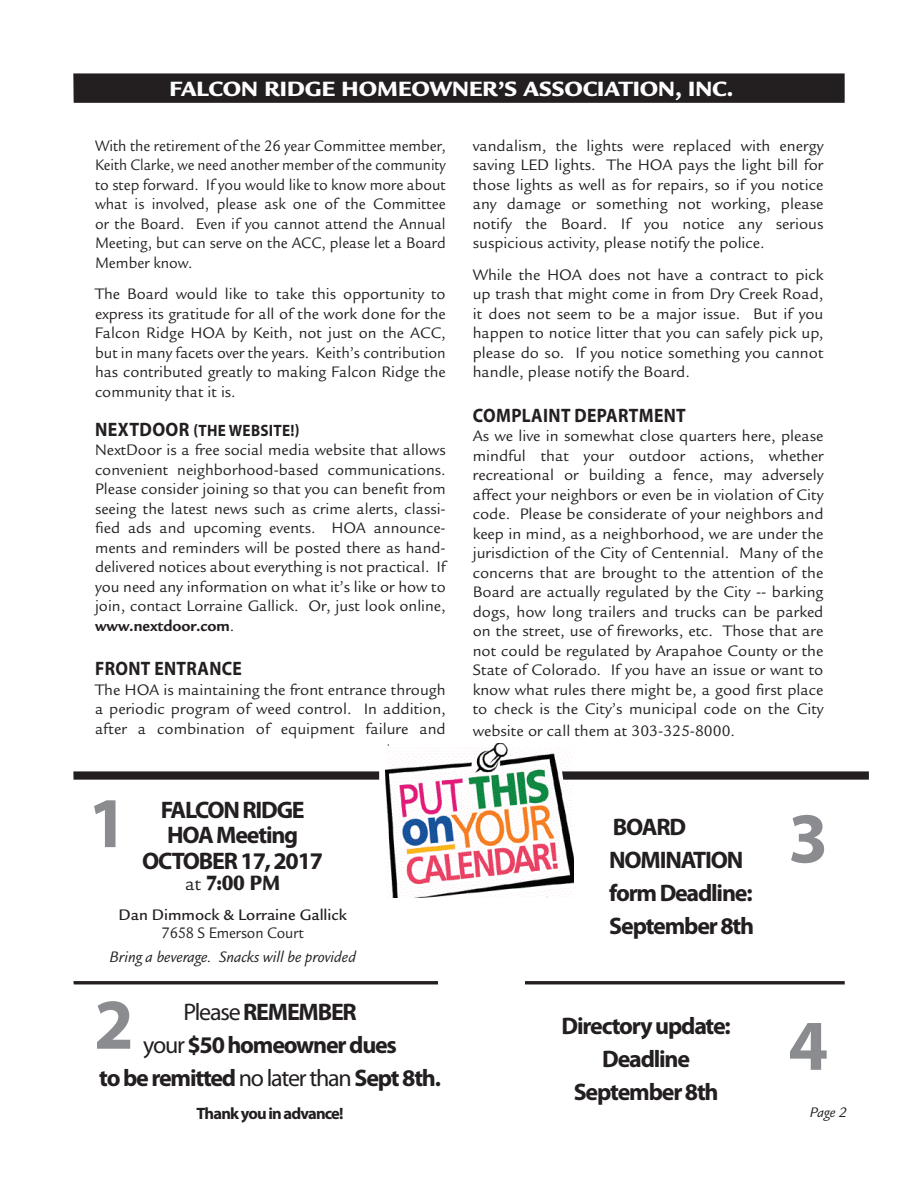
<style>
.page{position:relative;width:918px;height:1188px;background:#fff}
.page>*{position:absolute;margin:0;border:0;box-sizing:border-box;transform-origin:0 0}
.t1{font:700 72px "Myriad Pro";color:#8a8c8f}
.t2{font:700 24px/33px "Myriad Pro";letter-spacing:-.05em;color:#231f20;text-align:center}
.t3{font:900 22.5px "Legacy Sans";color:#fff}
.t4{font:900 22.5px "Legacy Sans";color:#231f20;scale:.87 1}
.t5{font:700 19.5px "Myriad Pro";letter-spacing:.02em;color:#231f20;scale:.9 1}
.t6{font:16.5px/19.5px "Legacy Sans";color:#231f20;text-align:justify}
.t7{font:16.5px/19.5px "Legacy Sans";color:#231f20;text-align:justify;scale:.94 1}
.t8{font:italic 16.5px "Legacy Sans";color:#231f20}
.t9{font:500 16.5px "Legacy Sans";color:#231f20}
.t10{font:700 16.5px "Myriad Pro";letter-spacing:.02em;color:#231f20;scale:.92 1}
.t11{font:700 16.5px "Myriad Pro";letter-spacing:-.05em;color:#231f20}
.t12{font:16.5px "Legacy Sans";color:#231f20;scale:.93 1}
.t13{font:italic 15px "Legacy Sans";color:#231f20}
.s1{font-size:19.5px}
.s2{font-weight:700}
.s3{font-weight:400;font-size:19.5px}
.s4{font-weight:400}
</style>
<div class="page">
<div style="left:73px;top:73px;width:772px;height:30px;background:#231f20"></div>
<img style="left:385px;top:743px;width:188px;height:155px">
<hr style="left:73px;top:981px;width:772px;height:3px;background:#231f20">
<svg style="left:562px;top:771px;width:307px;height:9px;background:#363233"></svg>
<div style="left:73px;top:771px;width:306px;height:9px;background:#231f20"></div>
<div style="left:438px;top:972px;width:87px;height:27px;background:#fff"></div>
<h3 class="t3" style="left:169px;top:75px;width:565px">FALCON RIDGE HOMEOWNER’S ASSOCIATION, INC.</h3>
<p class="t7" style="left:95px;top:136px;width:375px">With the retirement of the 26 year Committee member, Keith Clarke, we need another member of the community to step forward. If you would like to know more about what is involved, please ask one of the Committee or the Board. Even if you cannot attend the Annual Meeting, but can serve on the ACC, please let a Board Member know.</p>
<p class="t6" style="left:95px;top:285px;width:352px">The Board would like to take this opportunity to express its gratitude for all of the work done for the Falcon Ridge HOA by Keith, not just on the ACC, but in many facets over the years. Keith’s contribution has contributed greatly to making Falcon Ridge the community that it is.</p>
<p class="t10" style="left:95px;top:420px;width:224px"><span class="s1">NEXTDOOR</span> (THE WEBSITE!)</p>
<p class="t6" style="left:95px;top:441px;width:352px">NextDoor is a free social media website that allows convenient neighborhood-based communications.<br>Please consider joining so that you can benefit from seeing the latest news such as crime alerts, classi&shy;fied ads and upcoming events. HOA announce&shy;ments and reminders will be posted there as hand&shy;delivered notices about everything is not practical. If you need any information on what it’s like or how to join, contact Lorraine Gallick. Or, just look online, <span class="s2">www.nextdoor.com</span>.</p>
<p class="t5" style="left:95px;top:656px;width:165px">FRONT ENTRANCE</p>
<p class="t6" style="left:95px;top:680px;width:352px">The HOA is maintaining the front entrance through a periodic program of weed control. In addition, after a combination of equipment failure and</p>
<p class="t6" style="left:473px;top:136px;width:352px">vandalism, the lights were replaced with energy saving LED lights. The HOA pays the light bill for those lights as well as for repairs, so if you notice any damage or something not working, please notify the Board. If you notice any serious suspicious activity, please notify the police.</p>
<p class="t6" style="left:473px;top:265px;width:352px">While the HOA does not have a contract to pick up trash that might come in from Dry Creek Road, it does not seem to be a major issue. But if you happen to notice litter that you can safely pick up, please do so. If you notice something you cannot handle, please notify the Board.</p>
<p class="t5" style="left:473px;top:403px;width:238px">COMPLAINT DEPARTMENT</p>
<p class="t6" style="left:473px;top:427px;width:352px">As we live in somewhat close quarters here, please mindful that your outdoor actions, whether recreational or building a fence, may adversely affect your neighbors or even be in violation of City code. Please be considerate of your neighbors and keep in mind, as a neighborhood, we are under the jurisdiction of the City of Centennial. Many of the concerns that are brought to the attention of the Board are actually regulated by the City -- barking dogs, how long trailers and trucks can be parked on the street, use of fireworks, etc. Those that are not could be regulated by Arapahoe County or the State of Colorado. If you have an issue or want to know what rules there might be, a good first place to check is the City’s municipal code on the City</p>
<p class="t6" style="left:473px;top:721px;width:264px">website or call them at 303-325-8000.</p>
<h1 class="t1" style="left:88px;top:776px;width:41px">1</h1>
<h2 class="t2" style="left:142px;top:796px;width:182px;line-height:25.5px">FALCON RIDGE<br>HOA Meeting<br>OCTOBER 17, 2017</h2>
<h3 class="t4" style="left:185px;top:870px;width:111px"><span class="s3">at</span> 7:00 PM</h3>
<p class="t9" style="left:119px;top:906px;width:230px">Dan Dimmock &amp; Lorraine Gallick</p>
<p class="t12" style="left:162px;top:924px;width:154px">7658 S Emerson Court</p>
<p class="t8" style="left:109px;top:948px;width:248px">Bring a beverage. Snacks will be provided</p>
<h1 class="t1" style="left:94px;top:978px;width:41px">2</h1>
<h2 class="t2" style="left:99px;top:994px;width:343px"><span class="s4">Please</span> REMEMBER<br><span class="s4">your</span> $50 homeowner dues<br>to be remitted <span class="s4">no later than</span> Sept 8th.</h2>
<p class="t11" style="left:197px;top:1102px;width:148px">Thank you in advance!</p>
<h2 class="t2" style="left:609px;top:810px;width:147px;text-align:left">BOARD<br>NOMINATION form Deadline:<br>September 8th</h2>
<h2 class="t2" style="left:562px;top:1008px;width:171px">Directory update:<br>Deadline<br>September 8th</h2>
<h1 class="t1" style="left:788px;top:791px;width:41px">3</h1>
<h1 class="t1" style="left:788px;top:999px;width:41px">4</h1>
<p class="t13" style="left:810px;top:1104px;width:38px">Page 2</p>
</div>
